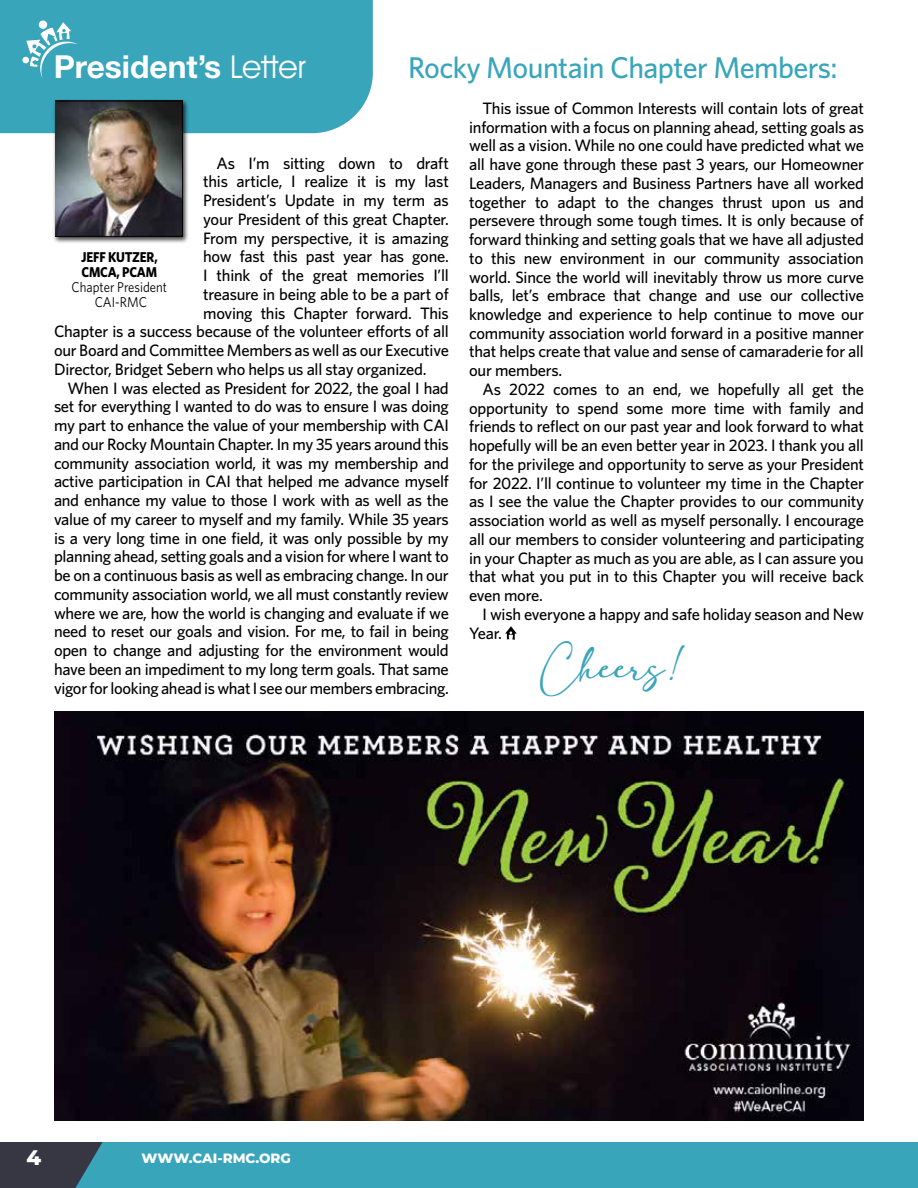
<style>
.page{position:relative;width:918px;height:1188px;background:#fff}
.page>*{position:absolute;margin:0;border:0;box-sizing:border-box;transform-origin:0 0}
.t1{font:700 31.8px "Helvetica Neue";color:#fff}
.t2{font:500 30px "Whitney";letter-spacing:-.02em;color:#38a5bb}
.t3{font:30px "adelia";letter-spacing:-.015em;color:#38a5bb}
.t4{font:800 21px "Montserrat";color:#fff}
.t5{font:500 16.5px/18.8px "Whitney";letter-spacing:-.02em;color:#000;text-align:justify}
.t6{font:14.25px/15px "Whitney";color:#000;text-align:center;scale:.9 1}
.t7{font:700 14.25px/15px "Whitney";letter-spacing:-.015em;color:#000;scale:.9 1}
.t8{font:800 13.5px "Montserrat";color:#fff}
.s1{font-family:"Avant Garde IT Cby BT";font-weight:400}
</style>
<div class="page">
<div style="left:0;top:1142px;width:918px;height:46px;background:#363743"></div>
<div style="left:75px;top:1142px;width:843px;height:46px;background:#38a5bb"></div>
<div style="left:0;top:0;width:373px;height:133px;background:#38a5bb"></div>
<svg style="left:5px;top:3px;width:73px;height:76px;background:#4eafc2"></svg>
<div style="left:53px;top:98px;width:137px;height:145px;background:#000;opacity:.75"></div>
<img style="left:57px;top:103px;width:124px;height:132px">
<div style="left:55px;top:101px;width:128px;height:136px;border:1px solid #000"></div>
<img style="left:54px;top:712px;width:810px;height:408px">
<svg style="left:505px;top:626px;width:12px;height:14px"></svg>
<h1 class="t1" style="left:54px;top:47px;width:254px">President’s <span class="s1">Letter</span></h1>
<h2 class="t2" style="left:408px;top:47px;width:431px">Rocky Mountain Chapter Members:</h2>
<p class="t5" style="left:217px;top:153px;width:234px">As I’m sitting down to draft</p>
<p class="t5" style="left:203px;top:172px;width:247px">this article, I realize it is my last</p>
<p class="t5" style="left:203px;top:191px;width:247px">President’s Update in my term as</p>
<p class="t5" style="left:203px;top:210px;width:247px">your President of this great Chapter.</p>
<p class="t5" style="left:203px;top:228px;width:247px">From my perspective, it is amazing</p>
<p class="t5" style="left:203px;top:247px;width:247px">how fast this past year has gone.</p>
<p class="t5" style="left:203px;top:266px;width:247px">I think of the great memories I’ll</p>
<p class="t5" style="left:203px;top:285px;width:247px">treasure in being able to be a part of</p>
<p class="t5" style="left:203px;top:303px;width:247px">moving this Chapter forward. This</p>
<p class="t5" style="left:54px;top:322px;width:396px">Chapter is a success because of the volunteer efforts of all</p>
<p class="t5" style="left:54px;top:341px;width:396px">our Board and Committee Members as well as our Executive</p>
<p class="t5" style="left:54px;top:360px;width:374px">Director, Bridget Sebern who helps us all stay organized.</p>
<p class="t5" style="left:67px;top:378px;width:383px">When I was elected as President for 2022, the goal I had</p>
<p class="t5" style="left:54px;top:397px;width:396px">set for everything I wanted to do was to ensure I was doing</p>
<p class="t5" style="left:54px;top:416px;width:396px">my part to enhance the value of your membership with CAI</p>
<p class="t5" style="left:54px;top:435px;width:396px">and our Rocky Mountain Chapter. In my 35 years around this</p>
<p class="t5" style="left:54px;top:453px;width:396px">community association world, it was my membership and</p>
<p class="t5" style="left:54px;top:472px;width:396px">active participation in CAI that helped me advance myself</p>
<p class="t5" style="left:54px;top:491px;width:396px">and enhance my value to those I work with as well as the</p>
<p class="t5" style="left:54px;top:509px;width:396px">value of my career to myself and my family. While 35 years</p>
<p class="t5" style="left:54px;top:528px;width:396px">is a very long time in one field, it was only possible by my</p>
<p class="t5" style="left:54px;top:547px;width:396px">planning ahead, setting goals and a vision for where I want to</p>
<p class="t5" style="left:54px;top:566px;width:396px">be on a continuous basis as well as embracing change. In our</p>
<p class="t5" style="left:54px;top:584px;width:396px">community association world, we all must constantly review</p>
<p class="t5" style="left:54px;top:603px;width:396px">where we are, how the world is changing and evaluate if we</p>
<p class="t5" style="left:54px;top:622px;width:396px">need to reset our goals and vision. For me, to fail in being</p>
<p class="t5" style="left:54px;top:641px;width:396px">open to change and adjusting for the environment would</p>
<p class="t5" style="left:54px;top:659px;width:396px">have been an impediment to my long term goals. That same</p>
<p class="t5" style="left:54px;top:678px;width:396px">vigor for looking ahead is what I see our members embracing.</p>
<p class="t7" style="left:81px;top:249px;width:87px">JEFF KUTZER,<br>CMCA, PCAM</p>
<p class="t6" style="left:72px;top:279px;width:108px">Chapter President<br>CAI-RMC</p>
<p class="t5" style="left:469px;top:98px;width:396px;text-indent:13px">This issue of Common Interests will contain lots of great information with a focus on planning ahead, setting goals as well as a vision. While no one could have predicted what we all have gone through these past 3 years, our Homeowner Leaders, Managers and Business Partners have all worked together to adapt to the changes thrust upon us and persevere through some tough times. It is only because of forward thinking and setting goals that we have all adjusted to this new environment in our community association world. Since the world will inevitably throw us more curve balls, let’s embrace that change and use our collective knowledge and experience to help continue to move our community association world forward in a positive manner that helps create that value and sense of camaraderie for all our members.</p>
<p class="t5" style="left:469px;top:380px;width:396px;text-indent:13px">As 2022 comes to an end, we hopefully all get the opportunity to spend some more time with family and friends to reflect on our past year and look forward to what hopefully will be an even better year in 2023. I thank you all for the privilege and opportunity to serve as your President for 2022. I’ll continue to volunteer my time in the Chapter as I see the value the Chapter provides to our community association world as well as myself personally. I encourage all our members to consider volunteering and participating in your Chapter as much as you are able, as I can assure you that what you put in to this Chapter you will receive back even more.</p>
<p class="t5" style="left:469px;top:605px;width:396px;text-indent:13px">I wish everyone a happy and safe holiday season and New<br>Year.</p>
<h2 class="t3" style="left:540px;top:651px;width:151px">Cheers!</h2>
<p class="t4" style="left:26px;top:1143px;width:16px">4</p>
<p class="t8" style="left:141px;top:1149px;width:151px">WWW.CAI-RMC.ORG</p>
</div>
